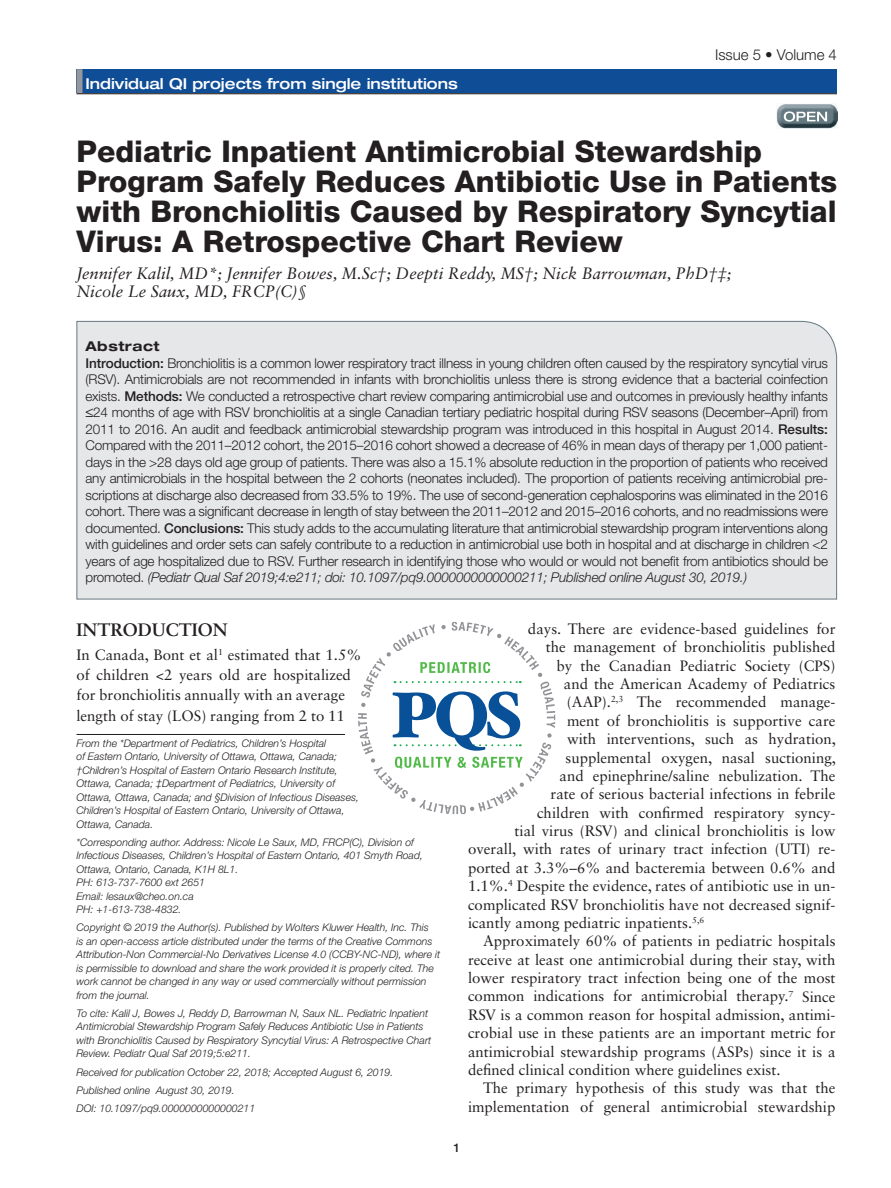
<style>
.page{position:relative;width:891px;height:1188px;background:#fff}
.page>*{position:absolute;margin:0;border:0;box-sizing:border-box;transform-origin:0 0}
.t1{font:800 30px/30px "Helvetica Neue LT Std";color:#231f20}
.t2{font:700 18px "Sabon LT Std";color:#231f20}
.t3{font:italic 16.5px/18px "Sabon LT Std";color:#231f20}
.t4{font:15px/20.4px "Sabon LT Std";color:#231f20}
.t5{font:500 expanded 15px "Helvetica Neue LT Std";color:#fff}
.t6{font:300 15px "Helvetica Neue LT Std";color:#231f20}
.t7{font:300 13.5px/16.5px "Helvetica Neue LT Std";letter-spacing:-.015em;color:#231f20}
.t8{font:500 12px "Helvetica Neue LT Std";color:#231f20}
.t9{font:italic 300 10.5px/13.5px "Helvetica Neue LT Std";color:#231f20}
.s1{font-weight:700;font-stretch:expanded}
.s2{font-weight:500}
.s3{font-family:"Gandhari Unicode";font-weight:400}
.s4{font-style:italic}
</style>
<div class="page">
<img style="left:776px;top:104px;width:61px;height:25px">
<svg style="left:784px;top:111px;width:43px;height:11px"></svg>
<div style="left:76px;top:69px;width:761px;height:24px;background:#0f4d96"></div>
<div style="left:76px;top:69px;width:6px;height:24px;background:#95979a"></div>
<hr style="left:76px;top:93px;width:761px;height:1px;background:#231f20">
<svg style="left:358px;top:622px;width:197px;height:192px"></svg>
<div style="left:76px;top:321px;width:761px;height:279px;background:#e6e7e9"></div>
<hr style="left:76px;top:734px;width:269px;height:1px;background:#231f20">
<p class="t5" style="left:86px;top:74px;width:374px">Individual QI projects from single institutions</p>
<p class="t6" style="left:715px;top:46px;width:123px">Issue 5 • Volume 4</p>
<h1 class="t1" style="left:76px;top:136px;width:762px">Pediatric Inpatient Antimicrobial Stewardship Program Safely Reduces Antibiotic Use in Patients with Bronchiolitis Caused by Respiratory Syncytial Virus: A Retrospective Chart Review</h1>
<p class="t3" style="left:76px;top:264px;width:657px">Jennifer Kalil, MD*; Jennifer Bowes, M.Sc†; Deepti Reddy, MS†; Nick Barrowman, PhD†‡;<br>Nicole Le Saux, MD, FRCP(C)§</p>
<p class="t7" style="left:86px;top:338px;width:744px"><span class="s1">Abstract<br></span><span class="s2">Introduction:</span> Bronchiolitis is a common lower respiratory tract illness in young children often caused by the respiratory syncytial virus (RSV). Antimicrobials are not recommended in infants with bronchiolitis unless there is strong evidence that a bacterial coinfection exists. <span class="s2">Methods:</span> We conducted a retrospective chart review comparing antimicrobial use and outcomes in previously healthy infants <span class="s3">≤</span>24 months of age with RSV bronchiolitis at a single Canadian tertiary pediatric hospital during RSV seasons (December–April) from 2011 to 2016. An audit and feedback antimicrobial stewardship program was introduced in this hospital in August 2014. <span class="s2">Results:<br></span>Compared with the 2011–2012 cohort, the 2015–2016 cohort showed a decrease of 46% in mean days of therapy per 1,000 patient&shy;days in the &gt;28 days old age group of patients. There was also a 15.1% absolute reduction in the proportion of patients who received any antimicrobials in the hospital between the 2 cohorts (neonates included). The proportion of patients receiving antimicrobial pre&shy;scriptions at discharge also decreased from 33.5% to 19%. The use of second-generation cephalosporins was eliminated in the 2016 cohort. There was a significant decrease in length of stay between the 2011–2012 and 2015–2016 cohorts, and no readmissions were documented. <span class="s2">Conclusions:</span> This study adds to the accumulating literature that antimicrobial stewardship program interventions along with guidelines and order sets can safely contribute to a reduction in antimicrobial use both in hospital and at discharge in children &lt;2 years of age hospitalized due to RSV. Further research in identifying those who would or would not benefit from antibiotics should be promoted. <span class="s4">(Pediatr Qual Saf 2019;4:e211; doi: 10.1097/pq9.0000000000000211; Published online August 30, 2019.)</span></p>
<h2 class="t2" style="left:76px;top:619px;width:153px">INTRODUCTION</h2>
<p class="t4" style="left:76px;top:644px;width:286px">In Canada, Bont et al<sup>1</sup> estimated that 1.5% of children &lt;2 years old are hospitalized for bronchiolitis annually with an average length of stay (LOS) ranging from 2 to 11</p>
<p class="t9" style="left:76px;top:736px;width:284px">From the *Department of Pediatrics, Children’s Hospital<br>of Eastern Ontario, University of Ottawa, Ottawa, Canada; †Children’s Hospital of Eastern Ontario Research Institute, Ottawa, Canada; ‡Department of Pediatrics, University of Ottawa, Ottawa, Canada; and §Division of Infectious Diseases, Children’s Hospital of Eastern Ontario, University of Ottawa, Ottawa, Canada.</p>
<p class="t9" style="left:76px;top:835px;width:348px">*Corresponding author. Address: Nicole Le Saux, MD, FRCP(C), Division of Infectious Diseases, Children’s Hospital of Eastern Ontario, 401 Smyth Road, Ottawa, Ontario, Canada, K1H 8L1.<br>PH: 613-737-7600 ext 2651<br>Email: lesaux@cheo.on.ca<br>PH: +1-613-738-4832.</p>
<p class="t9" style="left:76px;top:921px;width:365px">Copyright © 2019 the Author(s). Published by Wolters Kluwer Health, Inc. This<br>is an open-access article distributed under the terms of the Creative Commons Attribution-Non Commercial-No Derivatives License 4.0 (CCBY-NC-ND), where it is permissible to download and share the work provided it is properly cited. The work cannot be changed in any way or used commercially without permission from the journal.</p>
<p class="t9" style="left:76px;top:1006px;width:356px">To cite: Kalil J, Bowes J, Reddy D, Barrowman N, Saux NL. Pediatric Inpatient Antimicrobial Stewardship Program Safely Reduces Antibiotic Use in Patients with Bronchiolitis Caused by Respiratory Syncytial Virus: A Retrospective Chart Review. Pediatr Qual Saf 2019;5:e211.</p>
<p class="t9" style="left:76px;top:1063px;width:318px;line-height:18px">Received for publication October 22, 2018; Accepted August 6, 2019.<br>Published online August 30, 2019.<br>DOI: 10.1097/pq9.0000000000000211</p>
<p class="t4" style="left:528px;top:618px;width:309px">days. There are evidence-based guidelines for</p>
<p class="t4" style="left:546px;top:637px;width:291px">the management of bronchiolitis published</p>
<p class="t4" style="left:556px;top:655px;width:280px">by the Canadian Pediatric Society (CPS)</p>
<p class="t4" style="left:564px;top:673px;width:273px">and the American Academy of Pediatrics</p>
<p class="t4" style="left:567px;top:692px;width:270px">(AAP).<sup>2,3</sup> The recommended manage-</p>
<p class="t4" style="left:567px;top:710px;width:270px">ment of bronchiolitis is supportive care</p>
<p class="t4" style="left:567px;top:729px;width:271px">with interventions, such as hydration,</p>
<p class="t4" style="left:566px;top:747px;width:272px">supplemental oxygen, nasal suctioning,</p>
<p class="t4" style="left:560px;top:765px;width:277px">and epinephrine/saline nebulization. The</p>
<p class="t4" style="left:551px;top:784px;width:286px">rate of serious bacterial infections in febrile</p>
<p class="t4" style="left:537px;top:802px;width:300px">children with confirmed respiratory syncy-</p>
<p class="t4" style="left:515px;top:821px;width:322px">tial virus (RSV) and clinical bronchiolitis is low</p>
<p class="t4" style="left:468px;top:839px;width:369px">overall, with rates of urinary tract infection (UTI) re-</p>
<p class="t4" style="left:468px;top:857px;width:369px">ported at 3.3%–6% and bacteremia between 0.6% and</p>
<p class="t4" style="left:468px;top:876px;width:369px">1.1%.<sup>4</sup> Despite the evidence, rates of antibiotic use in un-</p>
<p class="t4" style="left:468px;top:894px;width:369px">complicated RSV bronchiolitis have not decreased signif-</p>
<p class="t4" style="left:468px;top:912px;width:238px">icantly among pediatric inpatients.<sup>5,6</sup></p>
<p class="t4" style="left:483px;top:931px;width:354px">Approximately 60% of patients in pediatric hospitals</p>
<p class="t4" style="left:468px;top:949px;width:369px">receive at least one antimicrobial during their stay, with</p>
<p class="t4" style="left:468px;top:968px;width:369px">lower respiratory tract infection being one of the most</p>
<p class="t4" style="left:468px;top:986px;width:369px">common indications for antimicrobial therapy.<sup>7</sup> Since</p>
<p class="t4" style="left:468px;top:1004px;width:369px">RSV is a common reason for hospital admission, antimi-</p>
<p class="t4" style="left:468px;top:1023px;width:369px">crobial use in these patients are an important metric for</p>
<p class="t4" style="left:468px;top:1041px;width:369px">antimicrobial stewardship programs (ASPs) since it is a</p>
<p class="t4" style="left:468px;top:1059px;width:314px">defined clinical condition where guidelines exist.</p>
<p class="t4" style="left:483px;top:1078px;width:354px">The primary hypothesis of this study was that the</p>
<p class="t4" style="left:468px;top:1096px;width:369px">implementation of general antimicrobial stewardship</p>
<p class="t8" style="left:453px;top:1140px;width:8px">1</p>
</div>
